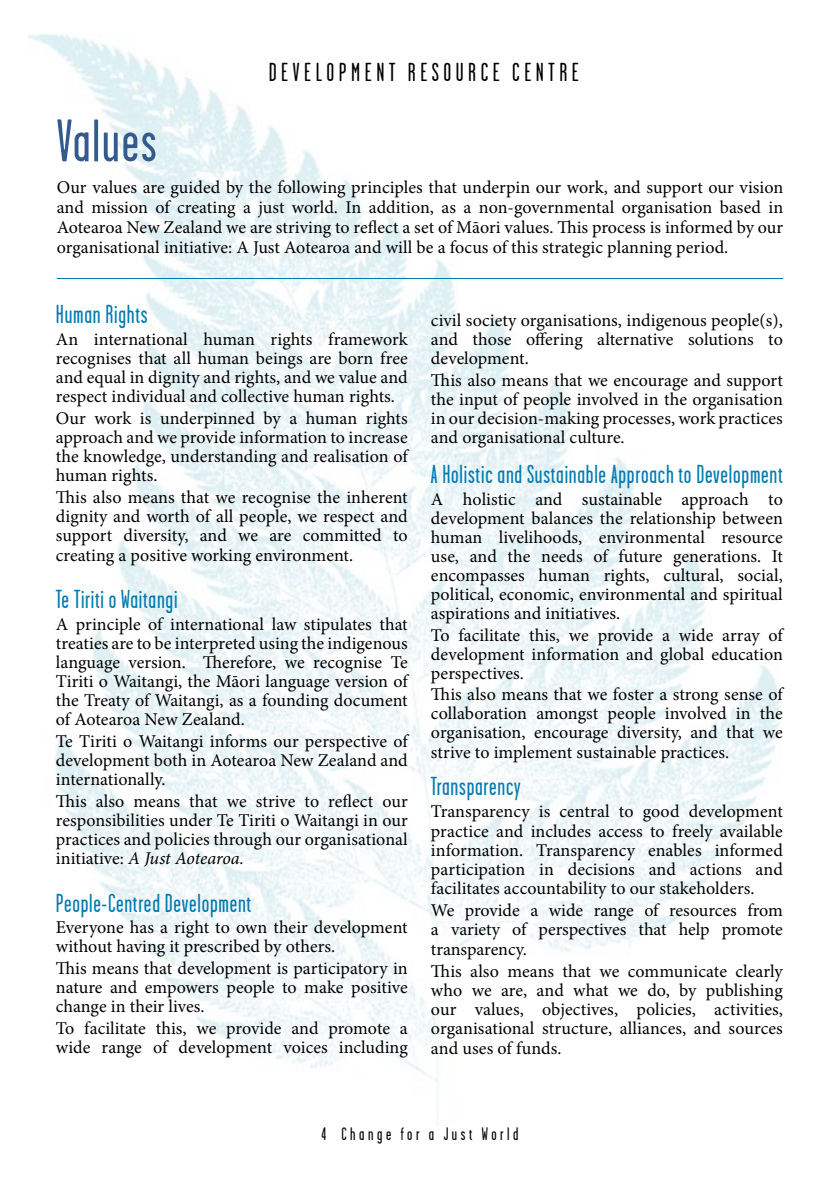
<style>
.page{position:relative;width:840px;height:1191px;background:#fff}
.page>*{position:absolute;margin:0;border:0;box-sizing:border-box;transform-origin:0 0}
.t1{font:60px "Garage Gothic";letter-spacing:.03em;color:#335b8d}
.t2{font:26px "Garage Gothic";letter-spacing:.03em;color:#007bb0}
.t3{font:26px "Garage Gothic";letter-spacing:.175em;color:#000}
.t4{font:18px/19px "Minion Pro";color:#000;text-align:justify}
.t5{font:18px "Garage Gothic";letter-spacing:.2em;color:#000}
.s1{font-style:italic}
</style>
<div class="page">
<img style="left:28px;top:34px;width:752px;height:1047px">
<hr style="left:57px;top:278px;width:725px;height:1px;background:#007bb0">
<h2 class="t3" style="left:268px;top:58px;width:311px">DEVELOPMENT RESOURCE CENTRE</h2>
<h1 class="t1" style="left:57px;top:110px;width:101px">Values</h1>
<p class="t4" style="left:57px;top:177px;width:727px;line-height:20px">Our values are guided by the following principles that underpin our work, and support our vision and mission of creating a just world. In addition, as a non-governmental organisation based in Aotearoa New Zealand we are striving to reflect a set of Māori values. This process is informed by our organisational initiative: A Just Aotearoa and will be a focus of this strategic planning period.</p>
<h2 class="t2" style="left:56px;top:301px;width:93px">Human Rights</h2>
<p class="t4" style="left:56px;top:330px;width:353px">An international human rights framework recognises that all human beings are born free and equal in dignity and rights, and we value and respect individual and collective human rights.</p>
<p class="t4" style="left:56px;top:409px;width:353px">Our work is underpinned by a human rights approach and we provide information to increase the knowledge, understanding and realisation of human rights.</p>
<p class="t4" style="left:56px;top:487px;width:353px">This also means that we recognise the inherent dignity and worth of all people, we respect and support diversity, and we are committed to creating a positive working environment.</p>
<h2 class="t2" style="left:56px;top:586px;width:123px">Te Tiriti o Waitangi</h2>
<p class="t4" style="left:56px;top:615px;width:353px">A principle of international law stipulates that treaties are to be interpreted using the indigenous language version. Therefore, we recognise Te Tiriti o Waitangi, the Māori language version of the Treaty of Waitangi, as a founding document of Aotearoa New Zealand.</p>
<p class="t4" style="left:56px;top:732px;width:353px">Te Tiriti o Waitangi informs our perspective of development both in Aotearoa New Zealand and internationally.</p>
<p class="t4" style="left:56px;top:792px;width:353px">This also means that we strive to reflect our responsibilities under Te Tiriti o Waitangi in our practices and policies through our organisational initiative: <span class="s1">A Just Aotearoa.</span></p>
<h2 class="t2" style="left:56px;top:889px;width:197px">People-Centred Development</h2>
<p class="t4" style="left:56px;top:918px;width:353px">Everyone has a right to own their development without having it prescribed by others.</p>
<p class="t4" style="left:56px;top:959px;width:353px">This means that development is participatory in nature and empowers people to make positive change in their lives.</p>
<p class="t4" style="left:56px;top:1019px;width:353px">To facilitate this, we provide and promote a wide range of development voices including</p>
<p class="t4" style="left:431px;top:311px;width:353px">civil society organisations, indigenous people(s), and those offering alternative solutions to development.</p>
<p class="t4" style="left:431px;top:371px;width:353px">This also means that we encourage and support the input of people involved in the organisation in our decision-making processes, work practices and organisational culture.</p>
<h2 class="t2" style="left:431px;top:460px;width:353px">A Holistic and Sustainable Approach to Development</h2>
<p class="t4" style="left:431px;top:489px;width:353px">A holistic and sustainable approach to development balances the relationship between human livelihoods, environmental resource use, and the needs of future generations. It encompasses human rights, cultural, social, political, economic, environmental and spiritual aspirations and initiatives.</p>
<p class="t4" style="left:431px;top:625px;width:353px">To facilitate this, we provide a wide array of development information and global education perspectives.</p>
<p class="t4" style="left:431px;top:685px;width:353px">This also means that we foster a strong sense of collaboration amongst people involved in the organisation, encourage diversity, and that we strive to implement sustainable practices.</p>
<h2 class="t2" style="left:431px;top:773px;width:91px">Transparency</h2>
<p class="t4" style="left:431px;top:802px;width:353px">Transparency is central to good development practice and includes access to freely available information. Transparency enables informed participation in decisions and actions and facilitates accountability to our stakeholders.</p>
<p class="t4" style="left:431px;top:901px;width:353px">We provide a wide range of resources from a variety of perspectives that help promote transparency.</p>
<p class="t4" style="left:431px;top:961px;width:353px">This also means that we communicate clearly who we are, and what we do, by publishing our values, objectives, policies, activities, organisational structure, alliances, and sources and uses of funds.</p>
<p class="t5" style="left:321px;top:1124px;width:198px">4 Change for a Just World</p>
</div>
